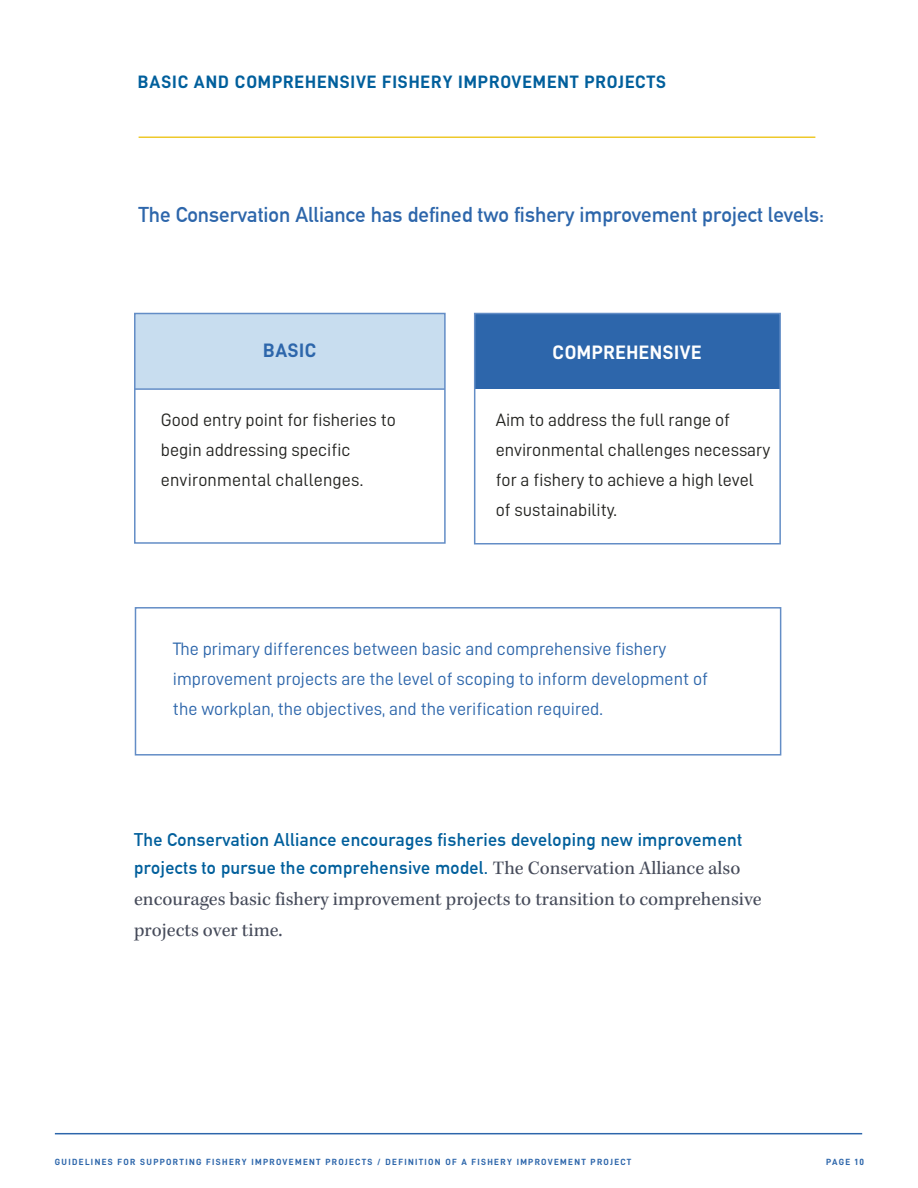
<style>
.page{position:relative;width:918px;height:1188px;background:#fff}
.page>*{position:absolute;margin:0;border:0;box-sizing:border-box;transform-origin:0 0}
.t1{font:700 21px "DIN Alternate";color:#2d66ab}
.t2{font:19.5px/30.5px "Kepler Std";color:#464b5a}
.t3{font:19.5px "D DIN Bold";letter-spacing:.03em;color:#fff}
.t4{font:19.5px "D DIN Bold";letter-spacing:.03em;color:#2d66ab}
.t5{font:18px/30px "D DIN";color:#242421}
.t6{font:18px/30px "D DIN";color:#2d66ab}
.t7{font:700 18px/28px "DIN Alternate";letter-spacing:.02em;color:#005f9c}
.t8{font:18px "D DIN Bold";letter-spacing:.05em;color:#005f9c}
.t9{font:9px "D DIN Bold";letter-spacing:.15em;color:#2d66ab}
.s1{font-family:"Kepler Std";font-weight:400;font-size:19.5px;color:#464b5a}
</style>
<div class="page">
<hr style="left:55px;top:1133px;width:807px;height:1px;background:#2d66ab">
<div style="left:135px;top:314px;width:310px;height:75px;background:#c8ddef"></div>
<div style="left:475px;top:314px;width:304px;height:75px;background:#2d66ab"></div>
<div style="left:135px;top:607px;width:646px;height:149px;border:2px solid #638dc6"></div>
<div style="left:134px;top:313px;width:312px;height:231px;border:2px solid #638dc6"></div>
<div style="left:474px;top:313px;width:307px;height:231px;border:2px solid #638dc6"></div>
<hr style="left:135px;top:388px;width:310px;height:2px;background:#638dc6">
<hr style="left:139px;top:136px;width:676px;height:2px;background:#eec92b">
<p class="t8" style="left:138px;top:72px;width:530px">BASIC AND COMPREHENSIVE FISHERY IMPROVEMENT PROJECTS</p>
<p class="t1" style="left:138px;top:199px;width:687px">The Conservation Alliance has defined two fishery improvement project levels:</p>
<p class="t4" style="left:263px;top:340px;width:55px">BASIC</p>
<p class="t5" style="left:161px;top:405px;width:237px">Good entry point for fisheries to begin addressing specific environmental challenges.</p>
<p class="t3" style="left:553px;top:341px;width:150px">COMPREHENSIVE</p>
<p class="t5" style="left:496px;top:405px;width:276px">Aim to address the full range of environmental challenges necessary for a fishery to achieve a high level of sustainability.</p>
<p class="t6" style="left:173px;top:634px;width:537px">The primary differences between basic and comprehensive fishery improvement projects are the level of scoping to inform development of the workplan, the objectives, and the verification required.</p>
<p class="t7" style="left:134px;top:824px;width:609px">The Conservation Alliance encourages fisheries developing new improvement projects to pursue the comprehensive model. <span class="s1">The Conservation Alliance also</span></p>
<p class="t2" style="left:134px;top:885px;width:629px">encourages basic fishery improvement projects to transition to comprehensive projects over time.</p>
<p class="t9" style="left:55px;top:1157px;width:344px">GUIDELINES FOR SUPPORTING FISHERY IMPROVEMENT PROJECTS / DEFINITION</p>
<p class="t9" style="left:445px;top:1157px;width:39px">OF A FISHERY</p>
<p class="t9" style="left:517px;top:1157px;width:12px">IMPROVEMENT</p>
<p class="t9" style="left:591px;top:1157px;width:13px">PROJECT</p>
<p class="t9" style="left:826px;top:1157px;width:39px">PAGE 10</p>
</div>
